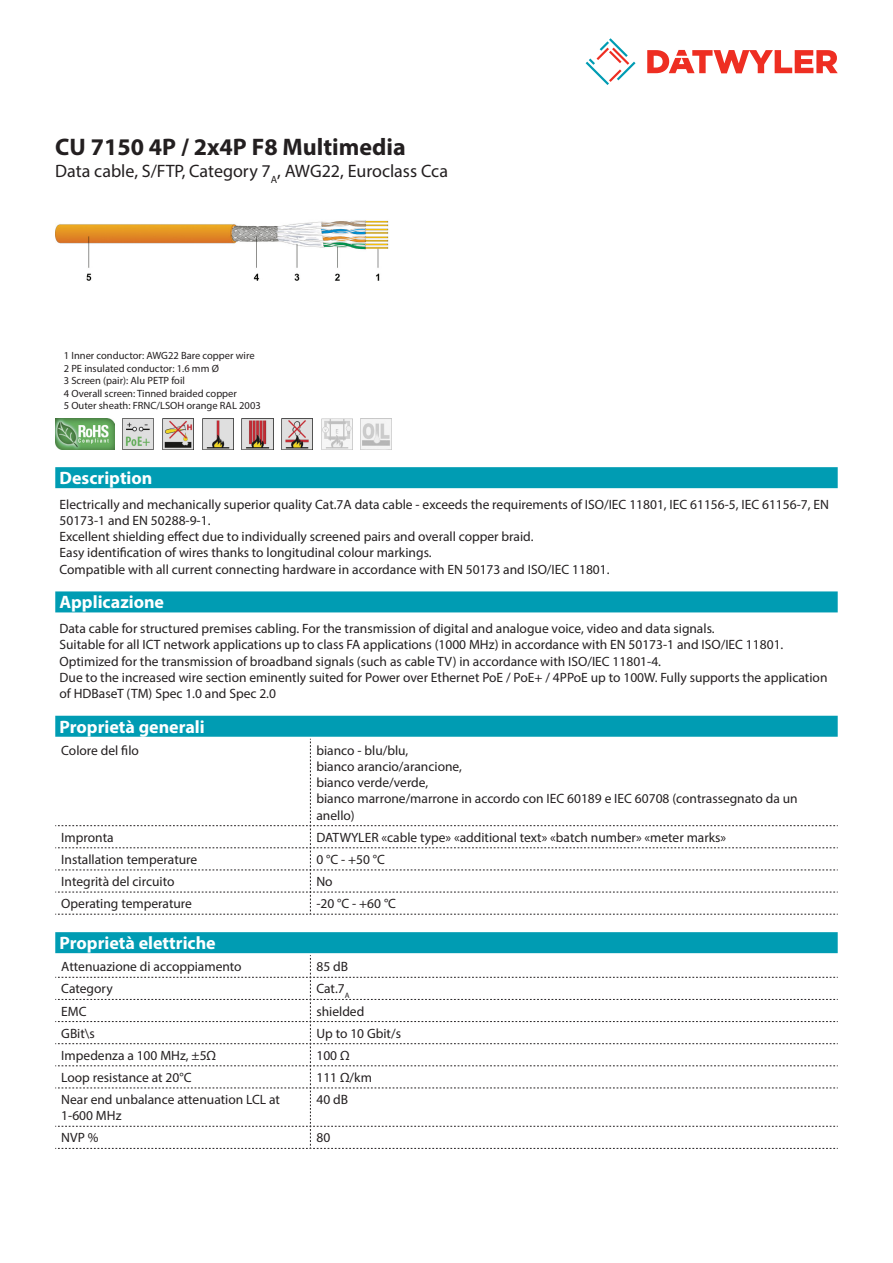
<style>
.page{position:relative;width:893px;height:1263px;background:#fff}
.page>*{position:absolute;margin:0;border:0;box-sizing:border-box;transform-origin:0 0}
.Product_Head{font:700 24px "Myriad Pro";color:#231f20}
.Standard_Head_Proper{font:700 18px "Myriad Pro";color:#fff}
.SubHead{font:18px "Myriad Pro";color:#231f20}
.Standard_text{font:13.5px/16.2px "Myriad Pro";color:#231f20}
.myriad_light_propert{font:13.5px/16.2px "Myriad Pro";color:#231f20}
.imagetext{font:10.5px/12.6px "Myriad Pro";color:#231f20}
</style>
<div class="page">
<svg style="left:586px;top:38px;width:49px;height:47px"></svg>
<svg style="left:647px;top:50px;width:191px;height:23px"></svg>
<img style="left:55px;top:220px;width:334px;height:61px">
<div style="left:55px;top:467px;width:783px;height:21px;background:#009cb3"></div>
<img style="left:361px;top:418px;width:31px;height:31px">
<img style="left:321px;top:418px;width:31px;height:31px">
<img style="left:282px;top:418px;width:31px;height:31px">
<img style="left:242px;top:418px;width:31px;height:31px">
<img style="left:202px;top:418px;width:31px;height:31px">
<img style="left:162px;top:418px;width:32px;height:31px">
<img style="left:122px;top:418px;width:32px;height:31px">
<img style="left:55px;top:418px;width:59px;height:31px">
<div style="left:55px;top:591px;width:783px;height:21px;background:#009cb3"></div>
<div style="left:55px;top:716px;width:783px;height:21px;background:#009cb3"></div>
<svg style="left:55px;top:739px;width:783px;height:176px"></svg>
<div style="left:55px;top:932px;width:783px;height:21px;background:#009cb3"></div>
<svg style="left:55px;top:955px;width:783px;height:194px"></svg>
<p class="Product_Head" style="left:55px;top:131px;width:352px">CU 7150 4P / 2x4P F8 Multimedia</p>
<p class="SubHead" style="left:55px;top:160px;width:394px">Data cable, S/FTP, Category 7<sub>A</sub>, AWG22, Euroclass Cca</p>
<p class="imagetext" style="left:64px;top:349px;width:199px">1 Inner conductor: AWG22 Bare copper wire 2 PE insulated conductor: 1.6 mm Ø<br>3 Screen (pair): Alu PETP foil<br>4 Overall screen: Tinned braided copper<br>5 Outer sheath: FRNC/LSOH orange RAL 2003</p>
<p class="Standard_Head_Proper" style="left:60px;top:466px;width:94px">Description</p>
<p class="Standard_text" style="left:60px;top:496px;width:771px">Electrically and mechanically superior quality Cat.7A data cable - exceeds the requirements of ISO/IEC 11801, IEC 61156-5, IEC 61156-7, EN 50173-1 and EN 50288-9-1.<br>Excellent shielding effect due to individually screened pairs and overall copper braid.<br>Easy identification of wires thanks to longitudinal colour markings.<br>Compatible with all current connecting hardware in accordance with EN 50173 and ISO/IEC 11801.</p>
<p class="Standard_Head_Proper" style="left:60px;top:591px;width:106px">Applicazione</p>
<p class="Standard_text" style="left:60px;top:620px;width:769px">Data cable for structured premises cabling. For the transmission of digital and analogue voice, video and data signals.<br>Suitable for all ICT network applications up to class FA applications (1000 MHz) in accordance with EN 50173-1 and ISO/IEC 11801.<br>Optimized for the transmission of broadband signals (such as cable TV) in accordance with ISO/IEC 11801-4.<br>Due to the increased wire section eminently suited for Power over Ethernet PoE / PoE+ / 4PPoE up to 100W. Fully supports the application of HDBaseT (TM) Spec 1.0 and Spec 2.0</p>
<p class="Standard_Head_Proper" style="left:60px;top:715px;width:147px">Proprietà generali</p>
<p class="myriad_light_propert" style="left:61px;top:742px;width:79px">Colore del filo</p>
<p class="myriad_light_propert" style="left:316px;top:742px;width:94px">bianco - blu/blu,</p>
<p class="myriad_light_propert" style="left:316px;top:758px;width:147px">bianco arancio/arancione,</p>
<p class="myriad_light_propert" style="left:316px;top:774px;width:113px">bianco verde/verde,</p>
<p class="myriad_light_propert" style="left:316px;top:791px;width:483px">bianco marrone/marrone in accordo con IEC 60189 e IEC 60708 (contrassegnato da un anello)</p>
<p class="myriad_light_propert" style="left:61px;top:829px;width:54px">Impronta</p>
<p class="myriad_light_propert" style="left:316px;top:829px;width:411px">DATWYLER «cable type» «additional text» «batch number» «meter marks»</p>
<p class="myriad_light_propert" style="left:61px;top:851px;width:137px">Installation temperature</p>
<p class="myriad_light_propert" style="left:316px;top:851px;width:70px">0 °C - +50 °C</p>
<p class="myriad_light_propert" style="left:61px;top:873px;width:115px">Integrità del circuito</p>
<p class="myriad_light_propert" style="left:316px;top:873px;width:18px">No</p>
<p class="myriad_light_propert" style="left:61px;top:895px;width:132px">Operating temperature</p>
<p class="myriad_light_propert" style="left:316px;top:895px;width:81px">-20 °C - +60 °C</p>
<p class="Standard_Head_Proper" style="left:60px;top:931px;width:158px">Proprietà elettriche</p>
<p class="myriad_light_propert" style="left:61px;top:958px;width:182px">Attenuazione di accoppiamento</p>
<p class="myriad_light_propert" style="left:316px;top:958px;width:33px">85 dB</p>
<p class="myriad_light_propert" style="left:61px;top:980px;width:53px">Category</p>
<p class="myriad_light_propert" style="left:316px;top:980px;width:35px">Cat.7<sub>A</sub></p>
<p class="myriad_light_propert" style="left:61px;top:1003px;width:27px">EMC</p>
<p class="myriad_light_propert" style="left:316px;top:1003px;width:49px">shielded</p>
<p class="myriad_light_propert" style="left:61px;top:1025px;width:35px">GBit\s</p>
<p class="myriad_light_propert" style="left:316px;top:1025px;width:86px">Up to 10 Gbit/s</p>
<p class="myriad_light_propert" style="left:61px;top:1047px;width:156px">Impedenza a 100 MHz, ±5Ω</p>
<p class="myriad_light_propert" style="left:316px;top:1047px;width:35px">100 Ω</p>
<p class="myriad_light_propert" style="left:61px;top:1069px;width:132px">Loop resistance at 20°C</p>
<p class="myriad_light_propert" style="left:316px;top:1069px;width:57px">111 Ω/km</p>
<p class="myriad_light_propert" style="left:61px;top:1091px;width:220px">Near end unbalance attenuation LCL at<br>1-600 MHz</p>
<p class="myriad_light_propert" style="left:316px;top:1091px;width:33px">40 dB</p>
<p class="myriad_light_propert" style="left:61px;top:1129px;width:39px">NVP %</p>
<p class="myriad_light_propert" style="left:316px;top:1129px;width:15px">80</p>
</div>
